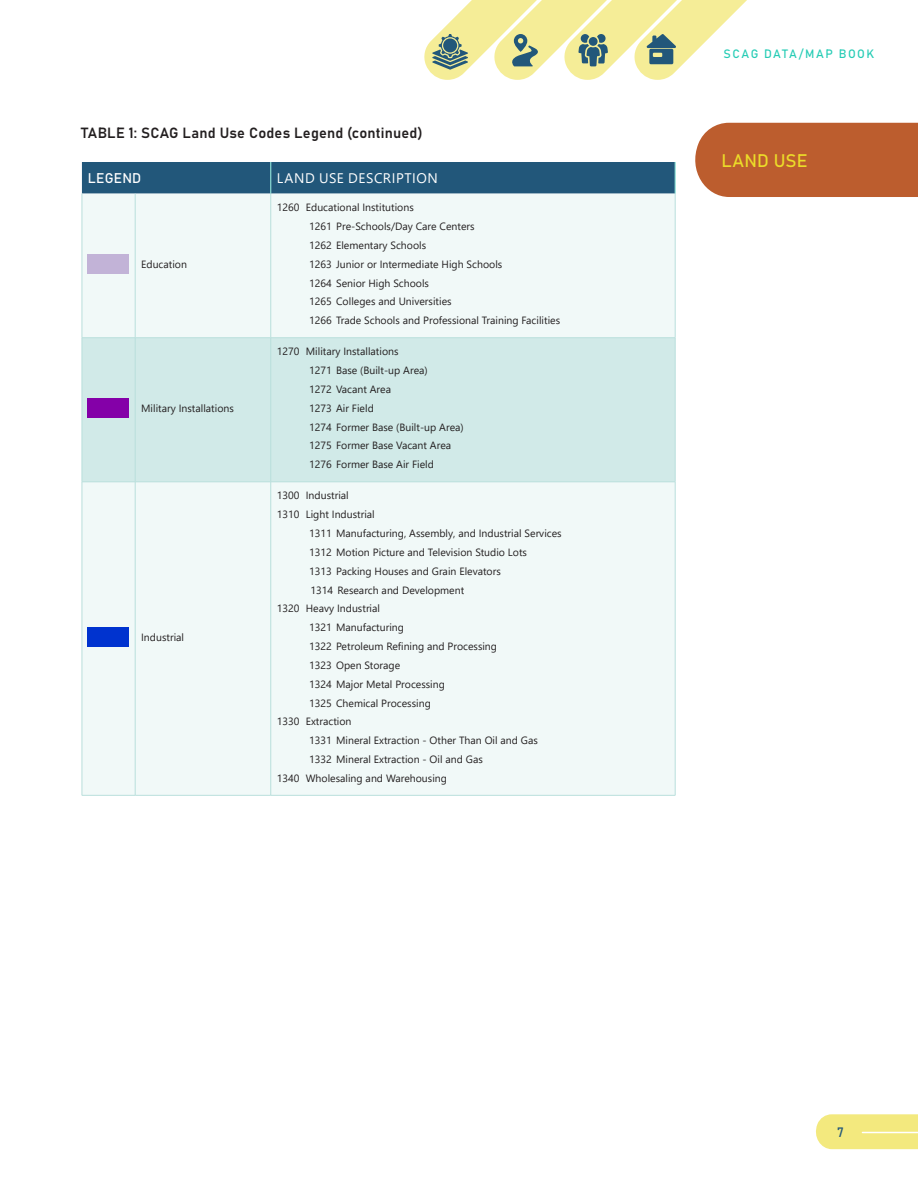
<style>
.page{position:relative;width:918px;height:1188px;background:#fff}
.page>*{position:absolute;margin:0;border:0;box-sizing:border-box;transform-origin:0 0}
.Chapter_title_Right{font:18px "Bahnschrift";letter-spacing:.005em;color:#ebdb29}
.Table-Chart_Label{font:14.7px "Bahnschrift";letter-spacing:.015em;color:#231f20}
.t1{font:13.8px "Segoe UI";letter-spacing:.04em;color:#fff}
.Table_Head{font:13.8px "Bahnschrift";letter-spacing:.015em;color:#fff}
.t2{font:13.5px "Bahnschrift";color:#22577a}
.t3{font:12px "Bahnschrift";letter-spacing:.12em;color:#26ccb5}
.Small_Table_Text_7pt{font:10.5px "Segoe UI";color:#231f20}
</style>
<div class="page">
<div style="left:695px;top:123px;width:223px;height:74px;background:#bc5d2e"></div>
<svg style="left:816px;top:1114px;width:102px;height:35px;background:#f3ea84"></svg>
<hr style="left:862px;top:1132px;width:56px;height:1px;background:#fff">
<svg style="left:424px;top:0;width:323px;height:80px"></svg>
<div style="left:82px;top:162px;width:593px;height:32px;background:#22577a"></div>
<div style="left:83px;top:194px;width:592px;height:601px;background:#f1f9f8"></div>
<div style="left:83px;top:338px;width:592px;height:144px;background:#d1eae8"></div>
<hr style="left:675px;top:162px;width:1px;height:32px;background:#93e6da">
<hr style="left:270px;top:162px;width:1px;height:32px;background:#93e6da">
<hr style="left:82px;top:194px;width:1px;height:144px;background:#b9dfdc">
<hr style="left:135px;top:194px;width:1px;height:144px;background:#b9dfdc">
<hr style="left:270px;top:194px;width:1px;height:144px;background:#b9dfdc">
<hr style="left:675px;top:194px;width:1px;height:144px;background:#b9dfdc">
<hr style="left:82px;top:337px;width:53px;height:1px;background:#b9dfdc">
<hr style="left:82px;top:338px;width:1px;height:144px;background:#b9dfdc">
<hr style="left:135px;top:337px;width:136px;height:1px;background:#b9dfdc">
<hr style="left:135px;top:338px;width:1px;height:144px;background:#b9dfdc">
<hr style="left:271px;top:337px;width:404px;height:1px;background:#b9dfdc">
<hr style="left:270px;top:338px;width:1px;height:144px;background:#b9dfdc">
<hr style="left:675px;top:338px;width:1px;height:144px;background:#b9dfdc">
<hr style="left:82px;top:482px;width:53px;height:1px;background:#b9dfdc">
<hr style="left:82px;top:482px;width:1px;height:313px;background:#b9dfdc">
<hr style="left:135px;top:482px;width:136px;height:1px;background:#b9dfdc">
<hr style="left:135px;top:482px;width:1px;height:313px;background:#b9dfdc">
<hr style="left:271px;top:482px;width:404px;height:1px;background:#b9dfdc">
<hr style="left:270px;top:482px;width:1px;height:313px;background:#b9dfdc">
<hr style="left:675px;top:482px;width:1px;height:313px;background:#b9dfdc">
<hr style="left:82px;top:795px;width:53px;height:1px;background:#b9dfdc">
<hr style="left:135px;top:795px;width:136px;height:1px;background:#b9dfdc">
<hr style="left:271px;top:795px;width:404px;height:1px;background:#b9dfdc">
<img style="left:88px;top:255px;width:40px;height:18px">
<img style="left:88px;top:399px;width:40px;height:18px">
<img style="left:88px;top:628px;width:40px;height:18px">
<p class="Table-Chart_Label" style="left:81px;top:121px;width:343px">TABLE 1: SCAG Land Use Codes Legend (continued)</p>
<p class="Table_Head" style="left:88px;top:168px;width:55px">LEGEND</p>
<p class="t1" style="left:277px;top:165px;width:163px">LAND USE DESCRIPTION</p>
<p class="Small_Table_Text_7pt" style="left:141px;top:254px;width:47px">Education</p>
<p class="Small_Table_Text_7pt" style="left:141px;top:398px;width:94px">Military Installations</p>
<p class="Small_Table_Text_7pt" style="left:141px;top:627px;width:44px">Industrial</p>
<p class="Small_Table_Text_7pt" style="left:277px;top:198px;width:139px">1260 Educational Institutions</p>
<p class="Small_Table_Text_7pt" style="left:309px;top:216px;width:167px">1261 Pre-Schools/Day Care Centers</p>
<p class="Small_Table_Text_7pt" style="left:309px;top:235px;width:119px">1262 Elementary Schools</p>
<p class="Small_Table_Text_7pt" style="left:309px;top:254px;width:195px">1263 Junior or Intermediate High Schools</p>
<p class="Small_Table_Text_7pt" style="left:309px;top:273px;width:121px">1264 Senior High Schools</p>
<p class="Small_Table_Text_7pt" style="left:309px;top:292px;width:144px">1265 Colleges and Universities</p>
<p class="Small_Table_Text_7pt" style="left:309px;top:311px;width:253px">1266 Trade Schools and Professional Training Facilities</p>
<p class="Small_Table_Text_7pt" style="left:277px;top:342px;width:123px">1270 Military Installations</p>
<p class="Small_Table_Text_7pt" style="left:309px;top:361px;width:120px">1271 Base (Built-up Area)</p>
<p class="Small_Table_Text_7pt" style="left:309px;top:379px;width:83px">1272 Vacant Area</p>
<p class="Small_Table_Text_7pt" style="left:309px;top:398px;width:66px">1273 Air Field</p>
<p class="Small_Table_Text_7pt" style="left:309px;top:417px;width:156px">1274 Former Base (Built-up Area)</p>
<p class="Small_Table_Text_7pt" style="left:309px;top:436px;width:144px">1275 Former Base Vacant Area</p>
<p class="Small_Table_Text_7pt" style="left:309px;top:455px;width:126px">1276 Former Base Air Field</p>
<p class="Small_Table_Text_7pt" style="left:277px;top:486px;width:74px">1300 Industrial</p>
<p class="Small_Table_Text_7pt" style="left:277px;top:505px;width:100px">1310 Light Industrial</p>
<p class="Small_Table_Text_7pt" style="left:309px;top:523px;width:254px">1311 Manufacturing, Assembly, and Industrial Services</p>
<p class="Small_Table_Text_7pt" style="left:309px;top:542px;width:219px">1312 Motion Picture and Television Studio Lots</p>
<p class="Small_Table_Text_7pt" style="left:309px;top:561px;width:193px">1313 Packing Houses and Grain Elevators</p>
<p class="Small_Table_Text_7pt" style="left:310px;top:580px;width:155px">1314 Research and Development</p>
<p class="Small_Table_Text_7pt" style="left:277px;top:599px;width:105px">1320 Heavy Industrial</p>
<p class="Small_Table_Text_7pt" style="left:309px;top:618px;width:96px">1321 Manufacturing</p>
<p class="Small_Table_Text_7pt" style="left:309px;top:636px;width:189px">1322 Petroleum Refining and Processing</p>
<p class="Small_Table_Text_7pt" style="left:309px;top:655px;width:93px">1323 Open Storage</p>
<p class="Small_Table_Text_7pt" style="left:309px;top:674px;width:137px">1324 Major Metal Processing</p>
<p class="Small_Table_Text_7pt" style="left:309px;top:693px;width:123px">1325 Chemical Processing</p>
<p class="Small_Table_Text_7pt" style="left:277px;top:712px;width:76px">1330 Extraction</p>
<p class="Small_Table_Text_7pt" style="left:309px;top:731px;width:230px">1331 Mineral Extraction - Other Than Oil and Gas</p>
<p class="Small_Table_Text_7pt" style="left:309px;top:749px;width:175px">1332 Mineral Extraction - Oil and Gas</p>
<p class="Small_Table_Text_7pt" style="left:277px;top:768px;width:172px">1340 Wholesaling and Warehousing</p>
<p class="t3" style="left:724px;top:44px;width:152px">SCAG DATA/MAP BOOK</p>
<p class="Chapter_title_Right" style="left:721px;top:147px;width:88px">LAND USE</p>
<p class="t2" style="left:837px;top:1122px;width:8px">7</p>
</div>
